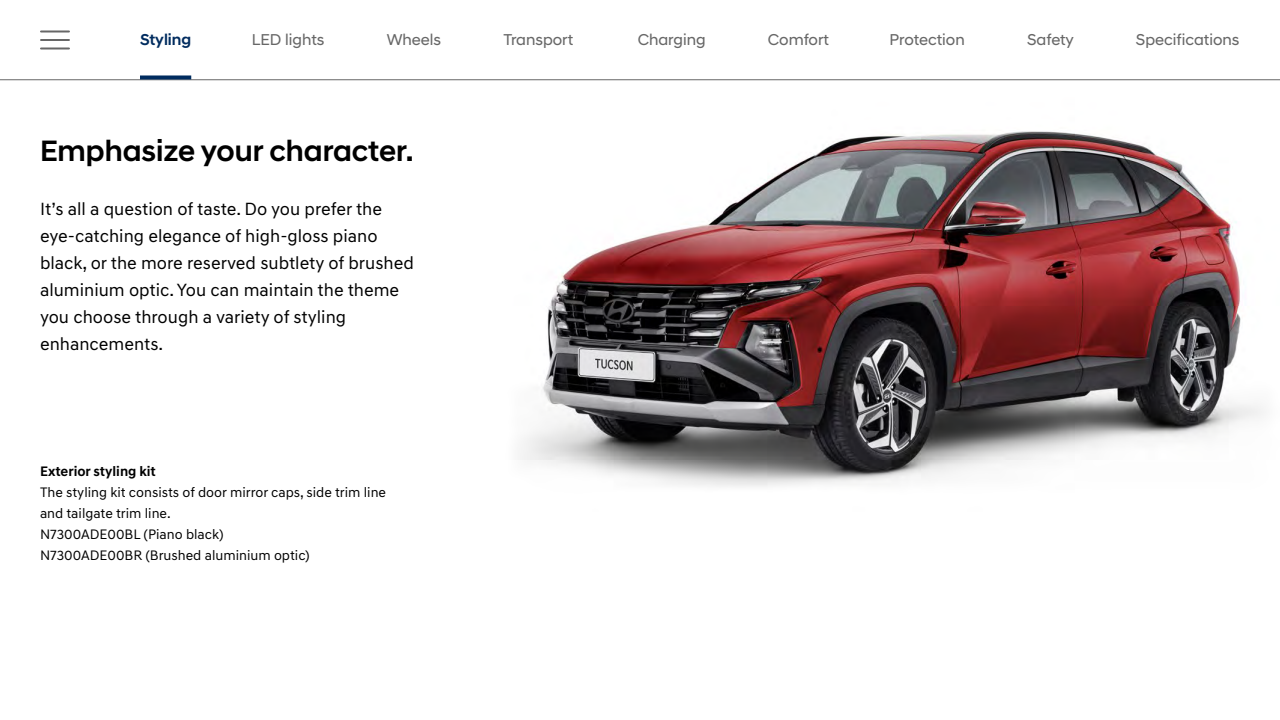
<style>
.page{position:relative;width:1280px;height:720px;background:#fff}
.page>*{position:absolute;margin:0;border:0;box-sizing:border-box;transform-origin:0 0}
._99_Headline2_30pt{font:500 30px "Hyundai Sans Head";color:#000}
._99_BodyCopy_18pt{font:18px/27px "Hyundai Sans Text";color:#000}
.t1{font:16px "Hyundai Sans Head";color:#676767}
.Navigation_Active{font:500 16px "Hyundai Sans Head";color:#002c5f}
._99_BodyCopy_14pt{font:14px/21px "Hyundai Sans Text";color:#000}
._99_BodyCopy_14pt-2{font:700 14px "Hyundai Sans Text";color:#000}
</style>
<div class="page">
<img style="left:460px;top:79px;width:820px;height:408px">
<hr style="left:0;top:80px;width:1280px;height:1px;background:#676767">
<hr style="left:41px;top:30px;width:28px;height:2px;background:#676767">
<hr style="left:41px;top:48px;width:28px;height:2px;background:#676767">
<hr style="left:41px;top:39px;width:28px;height:2px;background:#676767">
<svg style="left:140px;top:75px;width:51px;height:4px"></svg>
<p class="Navigation_Active" style="left:140px;top:30px;width:53px">Styling</p>
<p class="t1" style="left:252px;top:30px;width:74px">LED lights</p>
<p class="t1" style="left:387px;top:30px;width:56px">Wheels</p>
<p class="t1" style="left:503px;top:30px;width:71px">Transport</p>
<p class="t1" style="left:638px;top:30px;width:69px">Charging</p>
<p class="t1" style="left:768px;top:30px;width:63px">Comfort</p>
<p class="t1" style="left:890px;top:30px;width:77px">Protection</p>
<p class="t1" style="left:1027px;top:30px;width:48px">Safety</p>
<p class="t1" style="left:1136px;top:30px;width:105px">Specifications</p>
<p class="_99_Headline2_30pt" style="left:40px;top:133px;width:375px">Emphasize your character.</p>
<p class="_99_BodyCopy_18pt" style="left:40px;top:195px;width:375px">It’s all a question of taste. Do you prefer the eye-catching elegance of high-gloss piano black, or the more reserved subtlety of brushed aluminium optic. You can maintain the theme you choose through a variety of styling</p>
<p class="_99_BodyCopy_18pt" style="left:40px;top:330px;width:125px">enhancements.</p>
<p class="_99_BodyCopy_14pt-2" style="left:40px;top:462px;width:117px">Exterior styling kit</p>
<p class="_99_BodyCopy_14pt" style="left:40px;top:481px;width:348px">The styling kit consists of door mirror caps, side trim line and tailgate trim line.</p>
<p class="_99_BodyCopy_14pt" style="left:40px;top:523px;width:185px">N7300ADE00BL (Piano black)</p>
<p class="_99_BodyCopy_14pt" style="left:40px;top:544px;width:271px">N7300ADE00BR (Brushed aluminium optic)</p>
</div>
